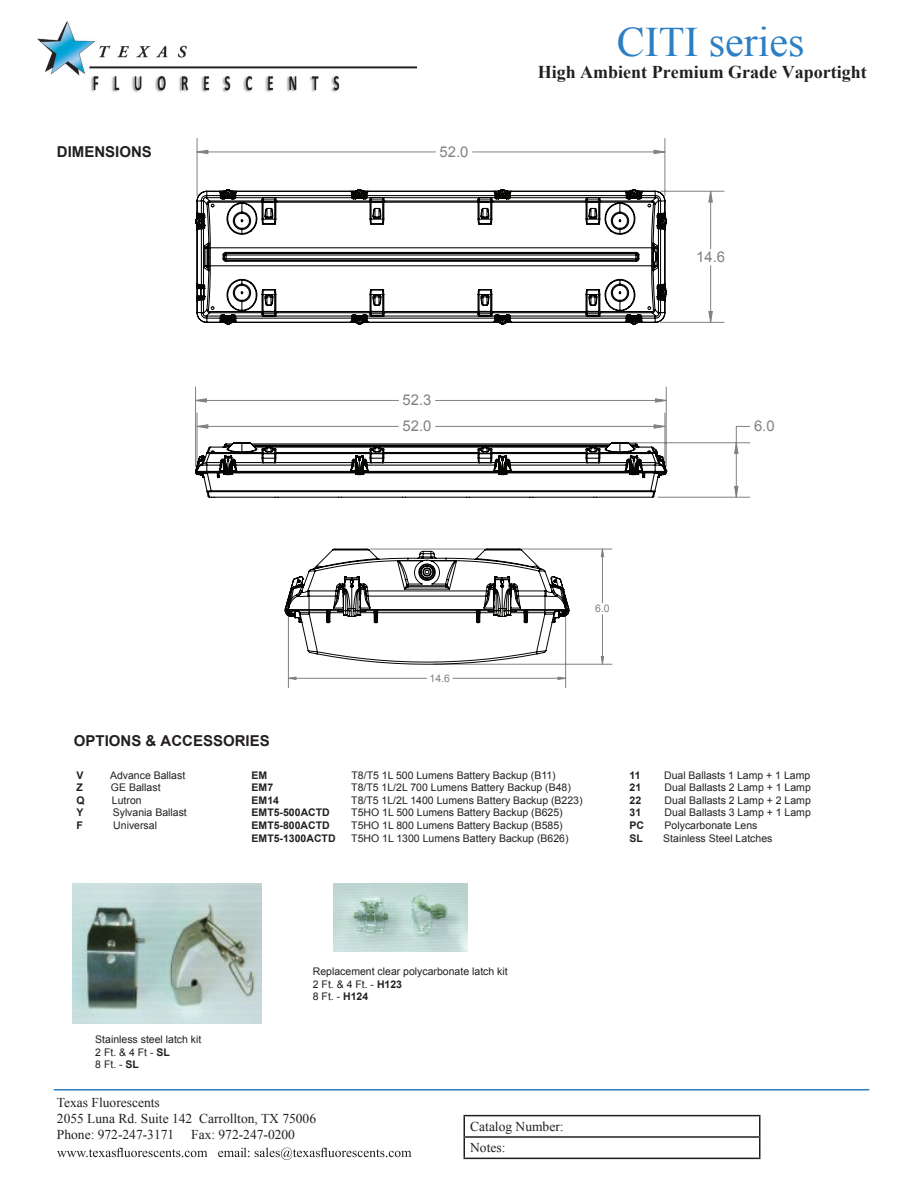
<style>
.page{position:relative;width:918px;height:1188px;background:#fff}
.page>*{position:absolute;margin:0;border:0;box-sizing:border-box;transform-origin:0 0}
.t1{font:42px "Times New Roman";color:#2c7fc3}
.t2{font:700 18px "Times New Roman";color:#231f20}
.t3{font:700 15px "Arial";color:#231f20}
.t4{font:14.85px/26.1px "Arial";color:#808180}
.t5{font:13.5px/16.2px "Times New Roman";color:#211e1e}
.t6{font:10.5px/12.6px "Arial";color:#231f20}
.t7{font:700 10.5px "Arial";color:#231f20}
.t8{font:10.5px "Arial";color:#808180}
.s1{font-weight:700}
</style>
<div class="page">
<img style="left:38px;top:21px;width:379px;height:71px">
<svg style="left:57px;top:1148px;width:355px;height:12px"></svg>
<hr style="left:464px;top:1115px;width:296px;height:1px;background:#211e1e">
<hr style="left:464px;top:1136px;width:296px;height:2px;background:#211e1e">
<svg style="left:464px;top:1116px;width:1px;height:42px"></svg>
<svg style="left:759px;top:1116px;width:1px;height:42px"></svg>
<hr style="left:464px;top:1158px;width:296px;height:1px;background:#211e1e">
<hr style="left:54px;top:1089px;width:815px;height:1px;background:#2c7fc3">
<svg style="left:196px;top:149px;width:517px;height:173px"></svg>
<hr style="left:710px;top:266px;width:1px;height:56px;background:#808180">
<hr style="left:710px;top:191px;width:1px;height:58px;background:#808180">
<hr style="left:661px;top:322px;width:63px;height:1px;background:#808180">
<hr style="left:661px;top:191px;width:63px;height:1px;background:#808180">
<hr style="left:473px;top:152px;width:192px;height:1px;background:#808180">
<hr style="left:197px;top:152px;width:238px;height:1px;background:#808180">
<hr style="left:665px;top:138px;width:1px;height:58px;background:#808180">
<hr style="left:197px;top:138px;width:1px;height:58px;background:#808180">
<svg style="left:709px;top:312px;width:3px;height:10px"></svg>
<svg style="left:709px;top:191px;width:3px;height:11px"></svg>
<svg style="left:654px;top:150px;width:11px;height:4px"></svg>
<svg style="left:197px;top:150px;width:11px;height:4px"></svg>
<svg style="left:195px;top:188px;width:473px;height:136px"></svg>
<svg style="left:196px;top:398px;width:543px;height:99px"></svg>
<hr style="left:436px;top:426px;width:229px;height:1px;background:#808180">
<hr style="left:197px;top:426px;width:201px;height:1px;background:#808180">
<hr style="left:665px;top:413px;width:1px;height:53px;background:#808180">
<hr style="left:197px;top:413px;width:1px;height:53px;background:#808180">
<hr style="left:196px;top:400px;width:203px;height:1px;background:#808180">
<hr style="left:436px;top:400px;width:230px;height:1px;background:#808180">
<hr style="left:195px;top:387px;width:1px;height:80px;background:#808180">
<hr style="left:666px;top:387px;width:1px;height:80px;background:#808180">
<hr style="left:736px;top:443px;width:1px;height:54px;background:#808180">
<hr style="left:658px;top:497px;width:92px;height:1px;background:#808180">
<hr style="left:625px;top:442px;width:125px;height:1px;background:#808180">
<svg style="left:654px;top:425px;width:11px;height:3px"></svg>
<svg style="left:197px;top:425px;width:11px;height:3px"></svg>
<svg style="left:196px;top:399px;width:10px;height:3px"></svg>
<svg style="left:655px;top:399px;width:11px;height:3px"></svg>
<svg style="left:735px;top:486px;width:3px;height:11px"></svg>
<svg style="left:735px;top:426px;width:15px;height:28px"></svg>
<svg style="left:195px;top:442px;width:473px;height:56px"></svg>
<hr style="left:434px;top:664px;width:178px;height:1px;background:#808180">
<hr style="left:371px;top:549px;width:241px;height:1px;background:#808180">
<hr style="left:565px;top:615px;width:1px;height:73px;background:#808180">
<hr style="left:288px;top:615px;width:1px;height:73px;background:#808180">
<svg style="left:284px;top:548px;width:320px;height:132px"></svg>
<img style="left:72px;top:884px;width:189px;height:140px">
<img style="left:334px;top:884px;width:134px;height:67px">
<h3 class="t3" style="left:57px;top:142px;width:97px">DIMENSIONS</h3>
<h3 class="t4" style="left:440px;top:139px;width:30px">52.0</h3>
<h3 class="t4" style="left:403px;top:387px;width:30px">52.3<br>52.0</h3>
<p class="t8" style="left:430px;top:671px;width:22px">14.6</p>
<h1 class="t1" style="left:617px;top:14px;width:189px">CITI series</h1>
<h2 class="t2" style="left:538px;top:60px;width:330px">High Ambient Premium Grade Vaportight</h2>
<p class="t8" style="left:595px;top:602px;width:16px">6.0</p>
<h3 class="t4" style="left:696px;top:244px;width:30px">14.6</h3>
<h3 class="t4" style="left:754px;top:413px;width:22px">6.0</h3>
<h3 class="t3" style="left:74px;top:731px;width:197px">OPTIONS &amp; ACCESSORIES</h3>
<p class="t7" style="left:77px;top:768px;width:9px">V</p>
<p class="t6" style="left:110px;top:769px;width:77px">Advance Ballast</p>
<p class="t7" style="left:77px;top:781px;width:8px">Z</p>
<p class="t6" style="left:111px;top:781px;width:51px">GE Ballast</p>
<p class="t7" style="left:77px;top:793px;width:10px">Q</p>
<p class="t6" style="left:112px;top:794px;width:31px">Lutron</p>
<p class="t7" style="left:77px;top:806px;width:9px">Y</p>
<p class="t6" style="left:113px;top:807px;width:76px">Sylvania Ballast</p>
<p class="t7" style="left:77px;top:818px;width:8px">F</p>
<p class="t6" style="left:113px;top:819px;width:45px">Universal</p>
<p class="t7" style="left:252px;top:768px;width:17px">EM</p>
<p class="t6" style="left:352px;top:769px;width:206px">T8/T5 1L 500 Lumens Battery Backup (B11)</p>
<p class="t7" style="left:252px;top:781px;width:23px">EM7</p>
<p class="t6" style="left:351px;top:781px;width:221px">T8/T5 1L/2L 700 Lumens Battery Backup (B48)</p>
<p class="t7" style="left:252px;top:793px;width:29px">EM14</p>
<p class="t6" style="left:351px;top:794px;width:233px">T8/T5 1L/2L 1400 Lumens Battery Backup (B223)</p>
<p class="t7" style="left:252px;top:806px;width:80px">EMT5-500ACTD</p>
<p class="t6" style="left:351px;top:807px;width:213px">T5HO 1L 500 Lumens Battery Backup (B625)</p>
<p class="t7" style="left:252px;top:818px;width:80px">EMT5-800ACTD</p>
<p class="t6" style="left:351px;top:819px;width:213px">T5HO 1L 800 Lumens Battery Backup (B585)</p>
<p class="t7" style="left:252px;top:831px;width:86px">EMT5-1300ACTD</p>
<p class="t6" style="left:351px;top:832px;width:219px">T5HO 1L 1300 Lumens Battery Backup (B626)</p>
<p class="t7" style="left:630px;top:768px;width:13px">11</p>
<p class="t6" style="left:664px;top:769px;width:148px">Dual Ballasts 1 Lamp + 1 Lamp</p>
<p class="t7" style="left:630px;top:781px;width:13px">21</p>
<p class="t6" style="left:665px;top:781px;width:148px">Dual Ballasts 2 Lamp + 1 Lamp</p>
<p class="t7" style="left:630px;top:793px;width:13px">22</p>
<p class="t6" style="left:665px;top:794px;width:148px">Dual Ballasts 2 Lamp + 2 Lamp</p>
<p class="t7" style="left:630px;top:806px;width:13px">31</p>
<p class="t6" style="left:665px;top:807px;width:148px">Dual Ballasts 3 Lamp + 1 Lamp</p>
<p class="t7" style="left:630px;top:818px;width:16px">PC</p>
<p class="t6" style="left:665px;top:819px;width:94px">Polycarbonate Lens</p>
<p class="t7" style="left:630px;top:831px;width:15px">SL</p>
<p class="t6" style="left:663px;top:832px;width:111px">Stainless Steel Latches</p>
<p class="t6" style="left:95px;top:1033px;width:108px">Stainless steel latch kit<br>2 Ft. &amp; 4 Ft - <span class="s1">SL<br></span>8 Ft. - <span class="s1">SL</span></p>
<p class="t6" style="left:313px;top:965px;width:196px">Replacement clear polycarbonate latch kit<br>2 Ft. &amp; 4 Ft. - <span class="s1">H123<br></span>8 Ft. - <span class="s1">H124</span></p>
<p class="t5" style="left:57px;top:1094px;width:261px">Texas Fluorescents<br>2055 Luna Rd. Suite 142 Carrollton, TX 75006<br>Phone: 972-247-3171</p>
<p class="t5" style="left:191px;top:1126px;width:105px">Fax: 972-247-0200</p>
<p class="t5" style="left:470px;top:1116px;width:95px;line-height:21.3px">Catalog Number:<br>Notes:</p>
</div>
